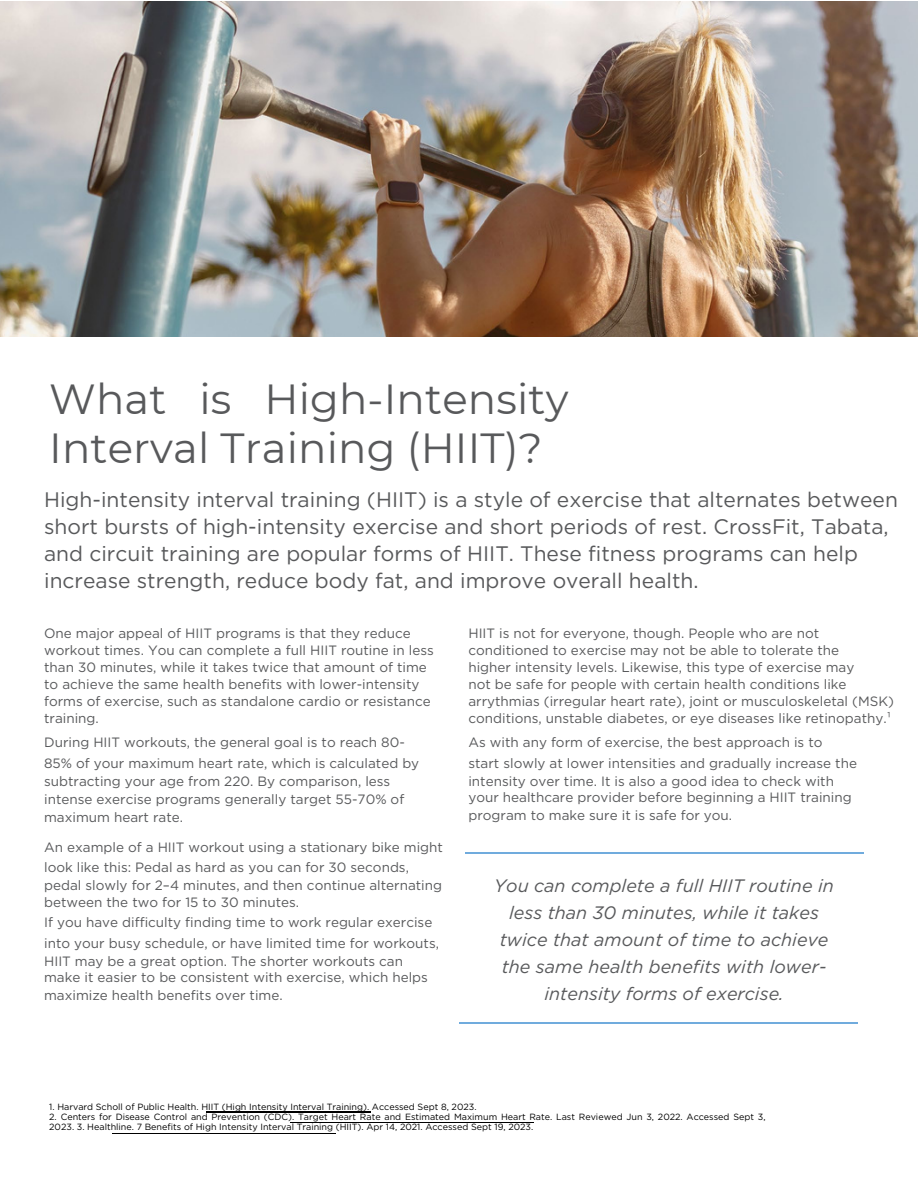
<style>
.page{position:relative;width:918px;height:1188px;background:#fff}
.page>*{position:absolute;margin:0;border:0;box-sizing:border-box;transform-origin:0 0}
.t1{font:42px/49.5px "Montserrat";letter-spacing:.005em;color:#58595b}
.t2{font:21px/27px "Gotham";color:#58595b}
.t3{font:italic 18px/27px "Gotham";color:#58595b;text-align:center}
.t4{font:13.5px/16.8px "Gotham";color:#58595b}
.t5{font:9px/10.2px "Gotham";color:#000}
</style>
<div class="page">
<img style="left:0;top:2px;width:918px;height:335px">
<hr style="left:206px;top:1112px;width:165px;height:1px;background:#000">
<hr style="left:291px;top:1122px;width:242px;height:1px;background:#000">
<hr style="left:112px;top:1133px;width:223px;height:1px;background:#000">
<hr style="left:465px;top:852px;width:398px;height:1px;background:#70abdd">
<hr style="left:459px;top:1022px;width:398px;height:1px;background:#70abdd">
<h1 class="t1" style="left:49px;top:374px;width:521px">What is High-Intensity<br>Interval Training (HIIT)?</h1>
<h2 class="t2" style="left:44px;top:486px;width:855px">High-intensity interval training (HIIT) is a style of exercise that alternates between short bursts of high-intensity exercise and short periods of rest. CrossFit, Tabata, and circuit training are popular forms of HIIT. These fitness programs can help increase strength, reduce body fat, and improve overall health.</h2>
<h4 class="t4" style="left:44px;top:625px;width:391px">One major appeal of HIIT programs is that they reduce workout times. You can complete a full HIIT routine in less than 30 minutes, while it takes twice that amount of time to achieve the same health benefits with lower-intensity forms of exercise, such as standalone cardio or resistance training.</h4>
<h4 class="t4" style="left:44px;top:732px;width:377px;line-height:20.2px">During HIIT workouts, the general goal is to reach 80-<br>85% of your maximum heart rate, which is calculated by</h4>
<h4 class="t4" style="left:44px;top:772px;width:362px;line-height:18px">subtracting your age from 220. By comparison, less intense exercise programs generally target 55-70% of maximum heart rate.</h4>
<h4 class="t4" style="left:44px;top:837px;width:400px;line-height:20.2px">An example of a HIIT workout using a stationary bike might look like this: Pedal as hard as you can for 30 seconds,</h4>
<h4 class="t4" style="left:44px;top:877px;width:399px">pedal slowly for 2–4 minutes, and then continue alternating between the two for 15 to 30 minutes.</h4>
<h4 class="t4" style="left:44px;top:912px;width:396px;line-height:20.2px">If you have difficulty finding time to work regular exercise into your busy schedule, or have limited time for workouts,</h4>
<h4 class="t4" style="left:44px;top:952px;width:385px">HIIT may be a great option. The shorter workouts can make it easier to be consistent with exercise, which helps</h4>
<h4 class="t4" style="left:44px;top:987px;width:240px">maximize health benefits over time.</h4>
<h3 class="t4" style="left:468px;top:625px;width:427px">HIIT is not for everyone, though. People who are not conditioned to exercise may not be able to tolerate the<br>higher intensity levels. Likewise, this type of exercise may<br>not be safe for people with certain health conditions like arrythmias (irregular heart rate), joint or musculoskeletal (MSK) conditions, unstable diabetes, or eye diseases like retinopathy.¹</h3>
<h3 class="t4" style="left:468px;top:732px;width:390px;line-height:20.2px">As with any form of exercise, the best approach is to<br>start slowly at lower intensities and gradually increase the</h3>
<h3 class="t4" style="left:468px;top:772px;width:385px">intensity over time. It is also a good idea to check with your healthcare provider before beginning a HIIT training</h3>
<p class="t4" style="left:468px;top:807px;width:265px">program to make sure it is safe for you.</p>
<p class="t3" style="left:494px;top:872px;width:341px">You can complete a full HIIT routine in less than 30 minutes, while it takes twice that amount of time to achieve the same health benefits with lower&shy;intensity forms of exercise.</p>
<p class="t5" style="left:49px;top:1102px;width:429px">1. Harvard Scholl of Public Health. HIIT (High Intensity Interval Training). Accessed Sept 8, 2023.</p>
<p class="t5" style="left:49px;top:1112px;width:718px">2. Centers for Disease Control and Prevention (CDC). Target Heart Rate and Estimated Maximum Heart Rate. Last Reviewed Jun 3, 2022. Accessed Sept 3,<br>2023. 3. Healthline. 7 Benefits of High Intensity Interval Training (HIIT). Apr 14, 2021. Accessed Sept 19, 2023.</p>
</div>
